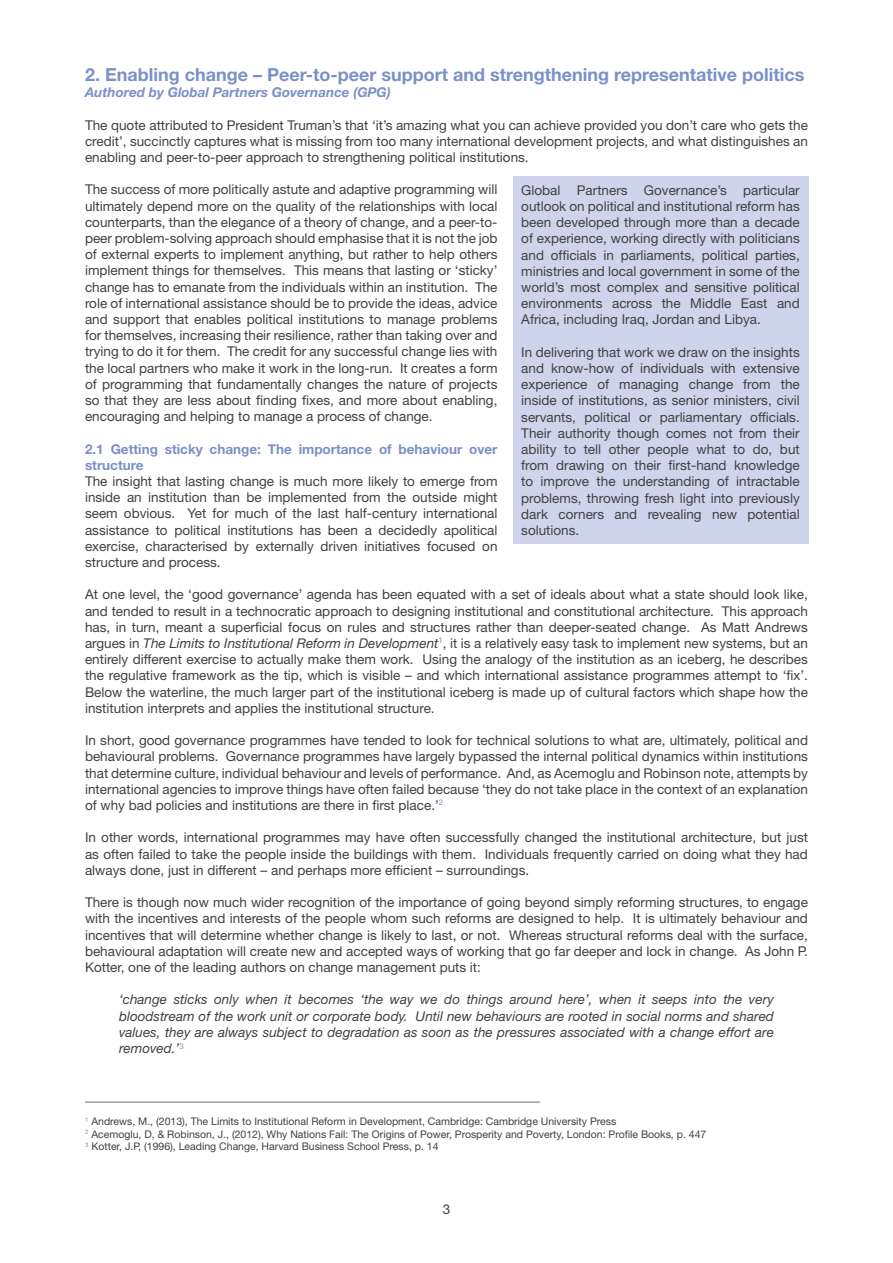
<style>
.page{position:relative;width:893px;height:1263px;background:#fff}
.page>*{position:absolute;margin:0;border:0;box-sizing:border-box;transform-origin:0 0}
.t1{font:700 18px "Helvetica Neue LT Std";color:#7b90c8}
.t2{font:13.5px/16.2px "Helvetica Neue LT Std";color:#414042;text-align:justify}
.t3{font:italic 13.5px/16.2px "Helvetica Neue LT Std";color:#414042;text-align:justify}
.t4{font:700 13.5px/16.2px "Helvetica Neue LT Std";color:#7b90c8}
.t5{font:italic 700 13.5px "Helvetica Neue LT Std";color:#7b90c8}
.t6{font:10.5px/12.6px "Helvetica Neue LT Std";color:#414042}
.s1{font-style:italic}
</style>
<div class="page">
<div style="left:513px;top:176px;width:295px;height:368px;background:#ced4ec"></div>
<hr style="left:85px;top:1101px;width:455px;height:2px;background:#9d9fa2">
<h1 class="t1" style="left:85px;top:63px;width:721px">2. Enabling change – Peer-to-peer support and strengthening representative politics</h1>
<p class="t5" style="left:85px;top:84px;width:307px">Authored by Global Partners Governance (GPG)</p>
<p class="t2" style="left:85px;top:116px;width:724px">The quote attributed to President Truman’s that ‘it’s amazing what you can achieve provided you don’t care who gets the credit’, succinctly captures what is missing from too many international development projects, and what distinguishes an enabling and peer-to-peer approach to strengthening political institutions.</p>
<p class="t2" style="left:85px;top:181px;width:414px">The success of more politically astute and adaptive programming will ultimately depend more on the quality of the relationships with local counterparts, than the elegance of a theory of change, and a peer-to&shy;peer problem-solving approach should emphasise that it is not the job of external experts to implement anything, but rather to help others implement things for themselves. This means that lasting or ‘sticky’ change has to emanate from the individuals within an institution. The role of international assistance should be to provide the ideas, advice and support that enables political institutions to manage problems for themselves, increasing their resilience, rather than taking over and trying to do it for them. The credit for any successful change lies with the local partners who make it work in the long-run. It creates a form of programming that fundamentally changes the nature of projects so that they are less about finding fixes, and more about enabling, encouraging and helping to manage a process of change.</p>
<p class="t4" style="left:85px;top:440px;width:414px">2.1 Getting sticky change: The importance of behaviour over structure</p>
<p class="t2" style="left:85px;top:473px;width:414px">The insight that lasting change is much more likely to emerge from inside an institution than be implemented from the outside might seem obvious. Yet for much of the last half-century international assistance to political institutions has been a decidedly apolitical exercise, characterised by externally driven initiatives focused on structure and process.</p>
<p class="t2" style="left:85px;top:586px;width:724px">At one level, the ‘good governance’ agenda has been equated with a set of ideals about what a state should look like, and tended to result in a technocratic approach to designing institutional and constitutional architecture. This approach has, in turn, meant a superficial focus on rules and structures rather than deeper-seated change. As Matt Andrews argues in <span class="s1">The Limits to Institutional Reform in Development</span><sup>1</sup>, it is a relatively easy task to implement new systems, but an entirely different exercise to actually make them work. Using the analogy of the institution as an iceberg, he describes the regulative framework as the tip, which is visible – and which international assistance programmes attempt to ‘fix’.<br>Below the waterline, the much larger part of the institutional iceberg is made up of cultural factors which shape how the institution interprets and applies the institutional structure.</p>
<p class="t2" style="left:85px;top:732px;width:724px">In short, good governance programmes have tended to look for technical solutions to what are, ultimately, political and behavioural problems. Governance programmes have largely bypassed the internal political dynamics within institutions that determine culture, individual behaviour and levels of performance. And, as Acemoglu and Robinson note, attempts by international agencies to improve things have often failed because ‘they do not take place in the context of an explanation of why bad policies and institutions are there in first place.’<sup>2</sup></p>
<p class="t2" style="left:85px;top:829px;width:724px">In other words, international programmes may have often successfully changed the institutional architecture, but just as often failed to take the people inside the buildings with them. Individuals frequently carried on doing what they had always done, just in different – and perhaps more efficient – surroundings.</p>
<p class="t2" style="left:85px;top:894px;width:724px">There is though now much wider recognition of the importance of going beyond simply reforming structures, to engage with the incentives and interests of the people whom such reforms are designed to help. It is ultimately behaviour and incentives that will determine whether change is likely to last, or not. Whereas structural reforms deal with the surface, behavioural adaptation will create new and accepted ways of working that go far deeper and lock in change. As John P.<br>Kotter, one of the leading authors on change management puts it:</p>
<p class="t3" style="left:119px;top:991px;width:656px">‘change sticks only when it becomes ‘the way we do things around here’, when it seeps into the very bloodstream of the work unit or corporate body. Until new behaviours are rooted in social norms and shared values, they are always subject to degradation as soon as the pressures associated with a change effort are removed.’<sup>3</sup></p>
<p class="t2" style="left:521px;top:182px;width:280px">Global Partners Governance’s particular outlook on political and institutional reform has been developed through more than a decade of experience, working directly with politicians and officials in parliaments, political parties, ministries and local government in some of the world’s most complex and sensitive political environments across the Middle East and Africa, including Iraq, Jordan and Libya.</p>
<p class="t2" style="left:521px;top:344px;width:280px">In delivering that work we draw on the insights and know-how of individuals with extensive experience of managing change from the inside of institutions, as senior ministers, civil servants, political or parliamentary officials.<br>Their authority though comes not from their ability to tell other people what to do, but from drawing on their first-hand knowledge to improve the understanding of intractable problems, throwing fresh light into previously dark corners and revealing new potential solutions.</p>
<p class="t6" style="left:85px;top:1115px;width:623px"><sup>1</sup> Andrews, M., (2013), The Limits to Institutional Reform in Development, Cambridge: Cambridge University Press<br><sup>2</sup> Acemoglu, D, &amp; Robinson, J., (2012), Why Nations Fail: The Origins of Power, Prosperity and Poverty, London: Profile Books, p. 447<br><sup>3</sup> Kotter, J.P, (1996), Leading Change, Harvard Business School Press, p. 14</p>
<p class="t2" style="left:443px;top:1201px;width:9px">3</p>
</div>
